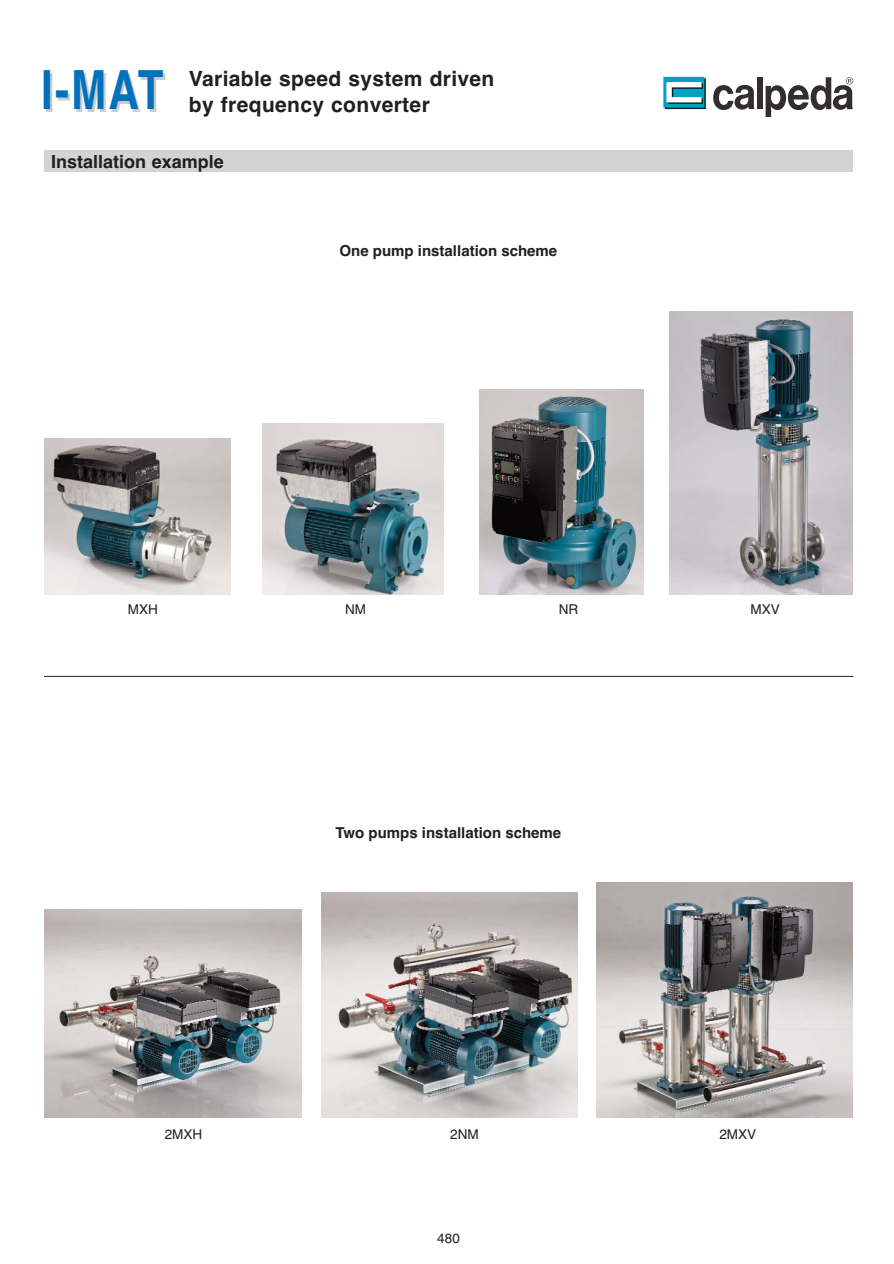
<style>
.page{position:relative;width:894px;height:1264px;background:#fff}
.page>*{position:absolute;margin:0;border:0;box-sizing:border-box;transform-origin:0 0}
.t1{font:700 54px "Helvetica";color:#0071bc;scale:.78 1}
.t2{font:700 21px "Helvetica";letter-spacing:.015em;color:#231f20}
.t3{font:700 18px "Helvetica";color:#231f20}
.t4{font:700 15px "Helvetica";color:#231f20}
.t5{font:13.5px "Helvetica";color:#231f20}
</style>
<div class="page">
<div style="left:756px;top:77px;width:6px;height:32px;background:#332e2e"></div>
<svg style="left:713px;top:85px;width:41px;height:25px"></svg>
<svg style="left:663px;top:77px;width:42px;height:32px"></svg>
<svg style="left:765px;top:77px;width:87px;height:40px"></svg>
<div style="left:44px;top:150px;width:808px;height:22px;background:#d1d3d4"></div>
<img style="left:44px;top:438px;width:186px;height:156px">
<img style="left:596px;top:882px;width:256px;height:234px">
<img style="left:321px;top:892px;width:256px;height:224px">
<img style="left:44px;top:909px;width:257px;height:207px">
<img style="left:479px;top:389px;width:164px;height:205px">
<img style="left:669px;top:311px;width:183px;height:283px">
<img style="left:262px;top:424px;width:181px;height:170px">
<hr style="left:44px;top:676px;width:809px;height:1px;background:#231f20">
<h1 class="t1" style="left:41px;top:71px;width:158px">I-MAT</h1>
<h2 class="t2" style="left:189px;top:71px;width:307px">Variable speed system driven</h2>
<h2 class="t2" style="left:189px;top:96px;width:242px">by frequency converter</h2>
<p class="t3" style="left:51px;top:155px;width:174px">Installation example</p>
<p class="t4" style="left:339px;top:245px;width:219px">One pump installation scheme</p>
<p class="t5" style="left:128px;top:604px;width:31px">MXH</p>
<p class="t5" style="left:345px;top:604px;width:22px">NM</p>
<p class="t5" style="left:558px;top:604px;width:21px">NR</p>
<p class="t5" style="left:750px;top:604px;width:31px">MXV</p>
<p class="t4" style="left:335px;top:826px;width:227px">Two pumps installation scheme</p>
<p class="t5" style="left:165px;top:1129px;width:39px">2MXH</p>
<p class="t5" style="left:450px;top:1129px;width:30px">2NM</p>
<p class="t5" style="left:719px;top:1129px;width:38px">2MXV</p>
<p class="t5" style="left:437px;top:1232px;width:24px">480</p>
</div>
